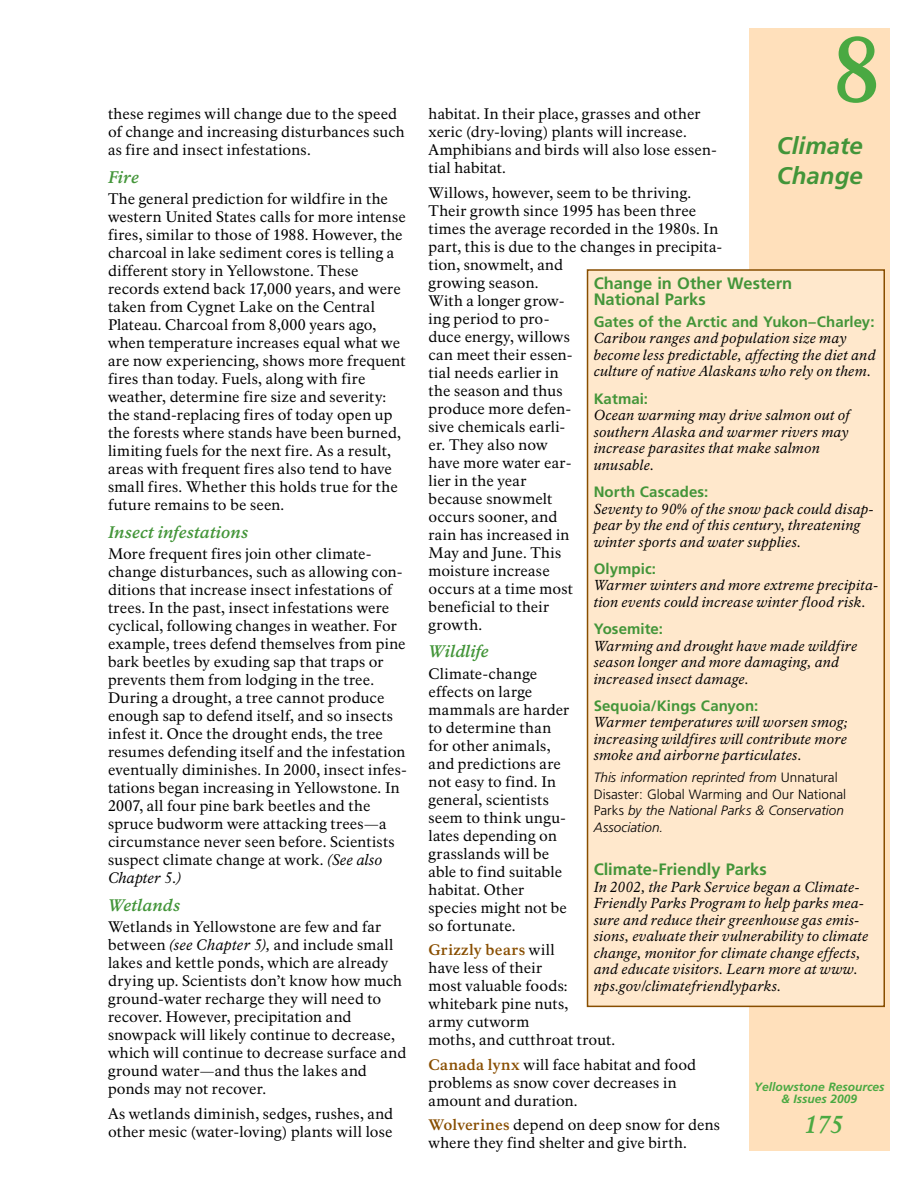
<style>
.page{position:relative;width:918px;height:1188px;background:#fff}
.page>*{position:absolute;margin:0;border:0;box-sizing:border-box;transform-origin:0 0}
.t1{font:700 90px "NPS Rawlinson OT";color:#4aa942}
.t2{font:italic 700 24px/30px "Frutiger LT Std";letter-spacing:.005em;color:#439539}
.t3{font:italic 700 24px "NPS Rawlinson OT";color:#4aa942}
.t4{font:700 16.5px/16.5px "Frutiger LT Std";color:#439539}
.t5{font:italic 700 16.5px "NPS Rawlinson OT";letter-spacing:.005em;color:#439539}
.t6{font:15px/18px "NPS Rawlinson OT";letter-spacing:.01em;color:#000}
.t7{font:700 15px "Frutiger LT Std";letter-spacing:.005em;color:#439539}
.t8{font:italic 14.25px/16.5px "NPS Rawlinson OT";letter-spacing:.015em;color:#000}
.t9{font:italic 300 13.5px/16.5px "Frutiger LT Std";color:#000}
.t10{font:italic 700 12px/12px "Frutiger LT Std";color:#4aa942;text-align:center}
.s1{font-style:italic}
.s2{font-weight:700;color:#884e00}
.s3{font-style:normal}
</style>
<div class="page">
<div style="left:749px;top:28px;width:141px;height:1123px;background:#ffe0bb"></div>
<div style="left:588px;top:270px;width:296px;height:736px;background:#ffe8cc"></div>
<div style="left:587px;top:269px;width:298px;height:738px;border:2px solid #884e00"></div>
<p class="t6" style="left:108px;top:105px;width:298px">these regimes will change due to the speed of change and increasing disturbances such as fire and insect infestations.</p>
<p class="t5" style="left:108px;top:168px;width:33px">Fire</p>
<p class="t6" style="left:108px;top:190px;width:299px">The general prediction for wildfire in the western United States calls for more intense fires, similar to those of 1988. However, the charcoal in lake sediment cores is telling a different story in Yellowstone. These records extend back 17,000 years, and were taken from Cygnet Lake on the Central Plateau. Charcoal from 8,000 years ago, when temperature increases equal what we are now experiencing, shows more frequent fires than today. Fuels, along with fire weather, determine fire size and severity: the stand-replacing fires of today open up the forests where stands have been burned, limiting fuels for the next fire. As a result, areas with frequent fires also tend to have small fires. Whether this holds true for the future remains to be seen.</p>
<p class="t5" style="left:108px;top:523px;width:142px">Insect infestations</p>
<p class="t6" style="left:108px;top:545px;width:300px">More frequent fires join other climate&shy;change disturbances, such as allowing con&shy;ditions that increase insect infestations of trees. In the past, insect infestations were cyclical, following changes in weather. For example, trees defend themselves from pine bark beetles by exuding sap that traps or prevents them from lodging in the tree.<br>During a drought, a tree cannot produce enough sap to defend itself, and so insects infest it. Once the drought ends, the tree resumes defending itself and the infestation eventually diminishes. In 2000, insect infes&shy;tations began increasing in Yellowstone. In 2007, all four pine bark beetles and the spruce budworm were attacking trees—a circumstance never seen before. Scientists suspect climate change at work. <span class="s1">(See also Chapter 5.)</span></p>
<p class="t5" style="left:108px;top:895px;width:74px">Wetlands</p>
<p class="t6" style="left:108px;top:918px;width:300px">Wetlands in Yellowstone are few and far between <span class="s1">(see Chapter 5),</span> and include small lakes and kettle ponds, which are already drying up. Scientists don’t know how much ground-water recharge they will need to recover. However, precipitation and snowpack will likely continue to decrease, which will continue to decrease surface and ground water—and thus the lakes and ponds may not recover.</p>
<p class="t6" style="left:108px;top:1105px;width:287px">As wetlands diminish, sedges, rushes, and other mesic (water-loving) plants will lose</p>
<h1 class="t1" style="left:832px;top:16px;width:51px">8</h1>
<h2 class="t2" style="left:777px;top:131px;width:88px">Climate<br>Change</h2>
<p class="t6" style="left:429px;top:105px;width:290px">habitat. In their place, grasses and other xeric (dry-loving) plants will increase.<br>Amphibians and birds will also lose essen&shy;tial habitat.</p>
<p class="t6" style="left:429px;top:184px;width:295px">Willows, however, seem to be thriving.<br>Their growth since 1995 has been three times the average recorded in the 1980s. In part, this is due to the changes in precipita&shy;tion, snowmelt, and<br>growing season.<br>With a longer grow-<br>ing period to pro-<br>duce energy, willows<br>can meet their essen-<br>tial needs earlier in<br>the season and thus<br>produce more defen-<br>sive chemicals earli-<br>er. They also now<br>have more water ear-<br>lier in the year<br>because snowmelt<br>occurs sooner, and<br>rain has increased in<br>May and June. This<br>moisture increase<br>occurs at a time most<br>beneficial to their<br>growth.</p>
<p class="t5" style="left:429px;top:642px;width:62px">Wildlife</p>
<p class="t6" style="left:429px;top:665px;width:142px">Climate-change effects on large mammals are harder to determine than for other animals, and predictions are not easy to find. In general, scientists seem to think ungu&shy;lates depending on grasslands will be able to find suitable habitat. Other species might not be so fortunate.</p>
<p class="t6" style="left:429px;top:941px;width:188px"><span class="s2">Grizzly bears</span> will<br>have less of their<br>most valuable foods: whitebark pine nuts,<br>army cutworm<br>moths, and cutthroat trout.</p>
<p class="t6" style="left:429px;top:1056px;width:269px"><span class="s2">Canada lynx</span> will face habitat and food problems as snow cover decreases in amount and duration.</p>
<p class="t6" style="left:429px;top:1116px;width:293px"><span class="s2">Wolverines</span> depend on deep snow for dens where they find shelter and give birth.</p>
<p class="t4" style="left:594px;top:275px;width:200px">Change in Other Western<br>National Parks</p>
<p class="t7" style="left:594px;top:313px;width:282px">Gates of the Arctic and Yukon–Charley:</p>
<p class="t8" style="left:594px;top:331px;width:283px">Caribou ranges and population size may become less predictable, affecting the diet and culture of native Alaskans who rely on them.</p>
<p class="t7" style="left:594px;top:390px;width:56px">Katmai:</p>
<p class="t8" style="left:594px;top:407px;width:258px">Ocean warming may drive salmon out of southern Alaska and warmer rivers may increase parasites that make salmon unusable.</p>
<p class="t7" style="left:594px;top:483px;width:116px">North Cascades:</p>
<p class="t8" style="left:594px;top:501px;width:282px">Seventy to 90% of the snow pack could disap&shy;pear by the end of this century, threatening winter sports and water supplies.</p>
<p class="t7" style="left:594px;top:560px;width:64px">Olympic:</p>
<p class="t8" style="left:594px;top:577px;width:286px">Warmer winters and more extreme precipita&shy;tion events could increase winter flood risk.</p>
<p class="t7" style="left:594px;top:620px;width:71px">Yosemite:</p>
<p class="t8" style="left:594px;top:638px;width:265px">Warming and drought have made wildfire season longer and more damaging, and increased insect damage.</p>
<p class="t7" style="left:594px;top:697px;width:166px">Sequoia/Kings Canyon:</p>
<p class="t8" style="left:594px;top:715px;width:255px;text-align:justify">Warmer temperatures will worsen smog; increasing wildfires will contribute more smoke and airborne particulates.</p>
<p class="t9" style="left:594px;top:770px;width:254px">This information reprinted from <span class="s3">Unnatural Disaster: Global Warming and Our National Parks</span> by the National Parks &amp; Conservation Association.</p>
<p class="t4" style="left:594px;top:861px;width:175px">Climate-Friendly Parks</p>
<p class="t8" style="left:594px;top:879px;width:276px">In 2002, the Park Service began a Climate-Friendly Parks Program to help parks mea&shy;sure and reduce their greenhouse gas emis&shy;sions, evaluate their vulnerability to climate change, monitor for climate change effects, and educate visitors. Learn more at www. nps.gov/climatefriendlyparks.</p>
<p class="t10" style="left:754px;top:1081px;width:132px">Yellowstone Resources &amp; Issues 2009</p>
<h2 class="t3" style="left:804px;top:1110px;width:41px">175</h2>
</div>
